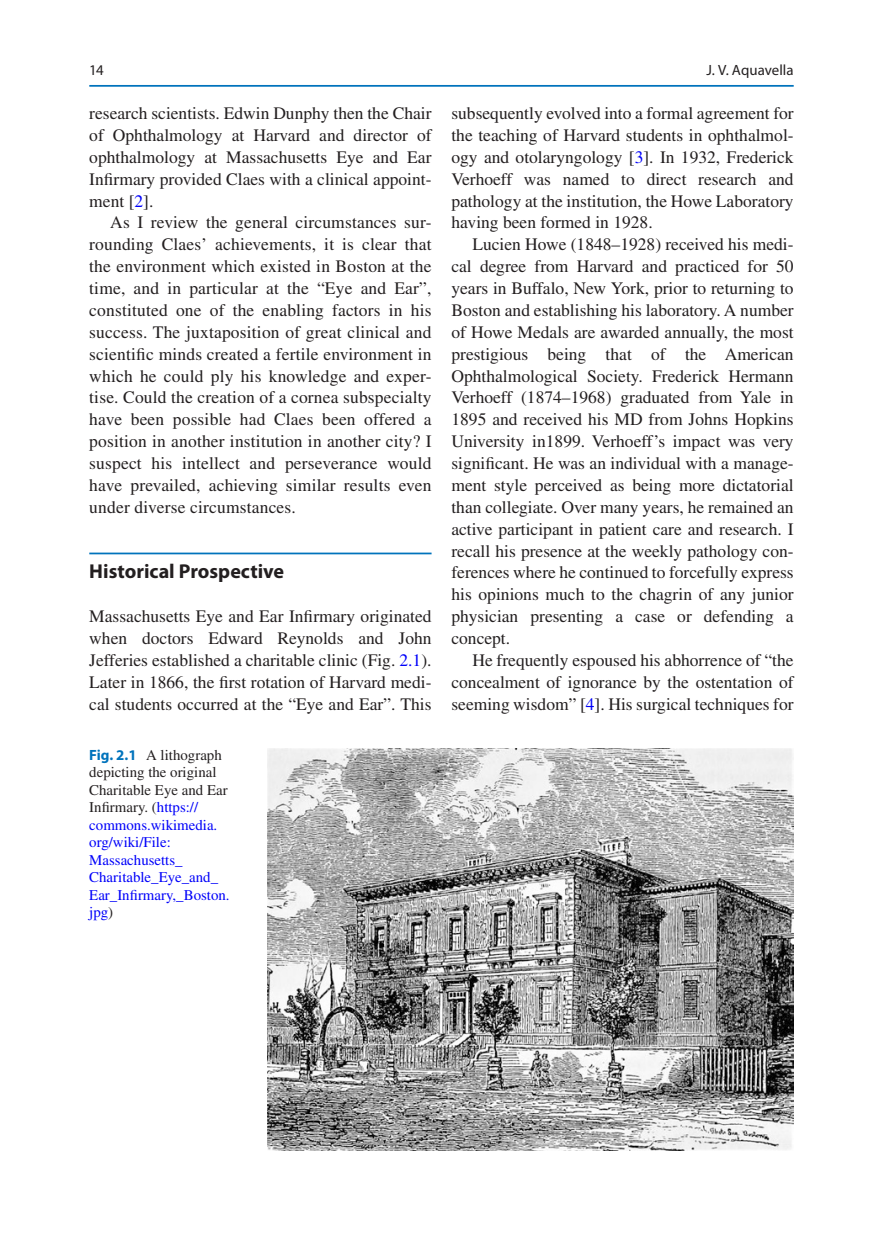
<style>
.page{position:relative;width:883px;height:1260px;background:#fff}
.page>*{position:absolute;margin:0;border:0;box-sizing:border-box;transform-origin:0 0}
.t1{font:700 20.12px "Nxlkqm Myriad Pro";color:#231f20}
.t2{font:17.5px/21.9px "Fvyhvy Times LT Std";color:#231f20;text-align:justify}
.t3{font:14.88px/17.5px "Fvyhvy Times LT Std";color:#0000fa}
.t4{font:14.88px "Hgxtmh Myriad Pro";letter-spacing:.005em;color:#231f20}
.t5{font:14.88px "Trkcvy Myriad Pro";color:#231f20}
.s1{color:#0000fa}
.s2{font-family:"Nxlkqm Myriad Pro";font-weight:700;color:#0073bc}
.s3{color:#231f20}
</style>
<div class="page">
<hr style="left:89px;top:553px;width:343px;height:1px;background:#0073bc">
<img style="left:268px;top:749px;width:526px;height:401px">
<hr style="left:89px;top:85px;width:705px;height:2px;background:#0073bc">
<p class="t5" style="left:89px;top:61px;width:16px">14</p>
<p class="t2" style="left:89px;top:102px;width:344px">research scientists. Edwin Dunphy then the Chair of Ophthalmology at Harvard and director of ophthalmology at Massachusetts Eye and Ear Infirmary provided Claes with a clinical appoint&shy;ment [<span class="s1">2</span>].</p>
<p class="t2" style="left:89px;top:212px;width:344px;text-indent:21px">As I review the general circumstances sur&shy;rounding Claes’ achievements, it is clear that the environment which existed in Boston at the time, and in particular at the “Eye and Ear”, constituted one of the enabling factors in his success. The juxtaposition of great clinical and scientific minds created a fertile environment in which he could ply his knowledge and exper&shy;tise. Could the creation of a cornea subspecialty have been possible had Claes been offered a position in another institution in another city? I suspect his intellect and perseverance would have prevailed, achieving similar results even under diverse circumstances.</p>
<p class="t1" style="left:89px;top:559px;width:196px">Historical Prospective</p>
<p class="t2" style="left:89px;top:605px;width:344px">Massachusetts Eye and Ear Infirmary originated when doctors Edward Reynolds and John Jefferies established a charitable clinic (Fig. <span class="s1">2.1</span>).<br>Later in 1866, the first rotation of Harvard medi&shy;cal students occurred at the “Eye and Ear”. This</p>
<p class="t3" style="left:89px;top:746px;width:142px"><span class="s2">Fig. 2.1</span> <span class="s3">A lithograph depicting the original<br>Charitable Eye and Ear<br>Infirmary. (</span>https:// commons.wikimedia. org/wiki/File:<br>Massachusetts_<br>Charitable_Eye_and_<br>Ear_Infirmary,_Boston. jpg<span class="s3">)</span></p>
<p class="t4" style="left:706px;top:61px;width:89px">J. V. Aquavella</p>
<p class="t2" style="left:451px;top:102px;width:344px">subsequently evolved into a formal agreement for the teaching of Harvard students in ophthalmol&shy;ogy and otolaryngology [<span class="s1">3</span>]. In 1932, Frederick Verhoeff was named to direct research and pathology at the institution, the Howe Laboratory having been formed in 1928.</p>
<p class="t2" style="left:451px;top:233px;width:344px;text-indent:21px">Lucien Howe (1848–1928) received his medi&shy;cal degree from Harvard and practiced for 50 years in Buffalo, New York, prior to returning to Boston and establishing his laboratory. A number of Howe Medals are awarded annually, the most prestigious being that of the American Ophthalmological Society. Frederick Hermann Verhoeff (1874–1968) graduated from Yale in 1895 and received his MD from Johns Hopkins University in1899. Verhoeff’s impact was very significant. He was an individual with a manage&shy;ment style perceived as being more dictatorial than collegiate. Over many years, he remained an active participant in patient care and research. I recall his presence at the weekly pathology con&shy;ferences where he continued to forcefully express his opinions much to the chagrin of any junior physician presenting a case or defending a concept.</p>
<p class="t2" style="left:451px;top:649px;width:344px;text-indent:21px">He frequently espoused his abhorrence of “the concealment of ignorance by the ostentation of seeming wisdom” [<span class="s1">4</span>]. His surgical techniques for</p>
</div>
